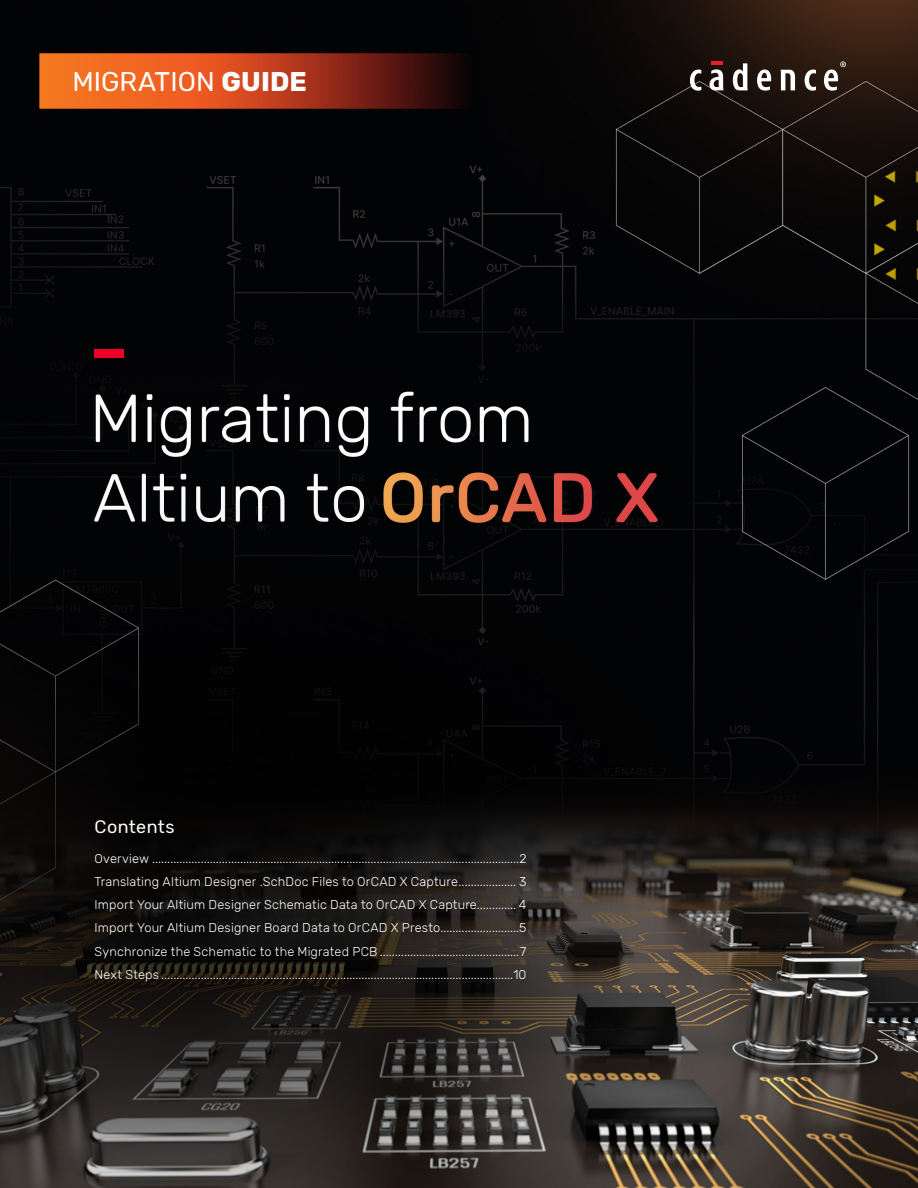
<style>
.page{position:relative;width:918px;height:1188px;background:#fff}
.page>*{position:absolute;margin:0;border:0;box-sizing:border-box;transform-origin:0 0}
.t1{font:27px "Rubik";color:#fff}
.TOC_Header{font:18px "Rubik";letter-spacing:.02em;color:#fff}
.t2{font:300 12.75px "Rubik";letter-spacing:.015em;color:#fff}
.s1{font-weight:700}
</style>
<div class="page">
<img style="left:0;top:0;width:918px;height:1188px">
<hr style="left:711px;top:61px;width:12px;height:4px;background:#eb1c2c">
<svg style="left:690px;top:70px;width:11px;height:21px"></svg>
<svg style="left:709px;top:69px;width:14px;height:21px"></svg>
<svg style="left:733px;top:63px;width:15px;height:27px"></svg>
<svg style="left:757px;top:70px;width:14px;height:21px"></svg>
<svg style="left:781px;top:70px;width:14px;height:20px"></svg>
<svg style="left:805px;top:70px;width:11px;height:21px"></svg>
<svg style="left:824px;top:61px;width:22px;height:30px"></svg>
<div style="left:95px;top:350px;width:29px;height:8px;background:#ef0027"></div>
<svg style="left:42px;top:56px;width:468px;height:50px"></svg>
<h1 class="t1" style="left:73px;top:67px;width:236px">MIGRATION <span class="s1">GUIDE</span></h1>
<p class="TOC_Header" style="left:94px;top:816px;width:82px">Contents</p>
<p class="t2" style="left:94px;top:851px;width:433px">Overview .........................................................................................................................2</p>
<p class="t2" style="left:94px;top:874px;width:434px">Translating Altium Designer .SchDoc Files to OrCAD X Capture................... 3</p>
<p class="t2" style="left:94px;top:898px;width:434px">Import Your Altium Designer Schematic Data to OrCAD X Capture............. 4</p>
<p class="t2" style="left:94px;top:921px;width:434px">Import Your Altium Designer Board Data to OrCAD X Presto..........................5</p>
<p class="t2" style="left:94px;top:944px;width:433px">Synchronize the Schematic to the Migrated PCB ..............................................7</p>
<p class="t2" style="left:94px;top:967px;width:433px">Next Steps ....................................................................................................................10</p>
</div>
